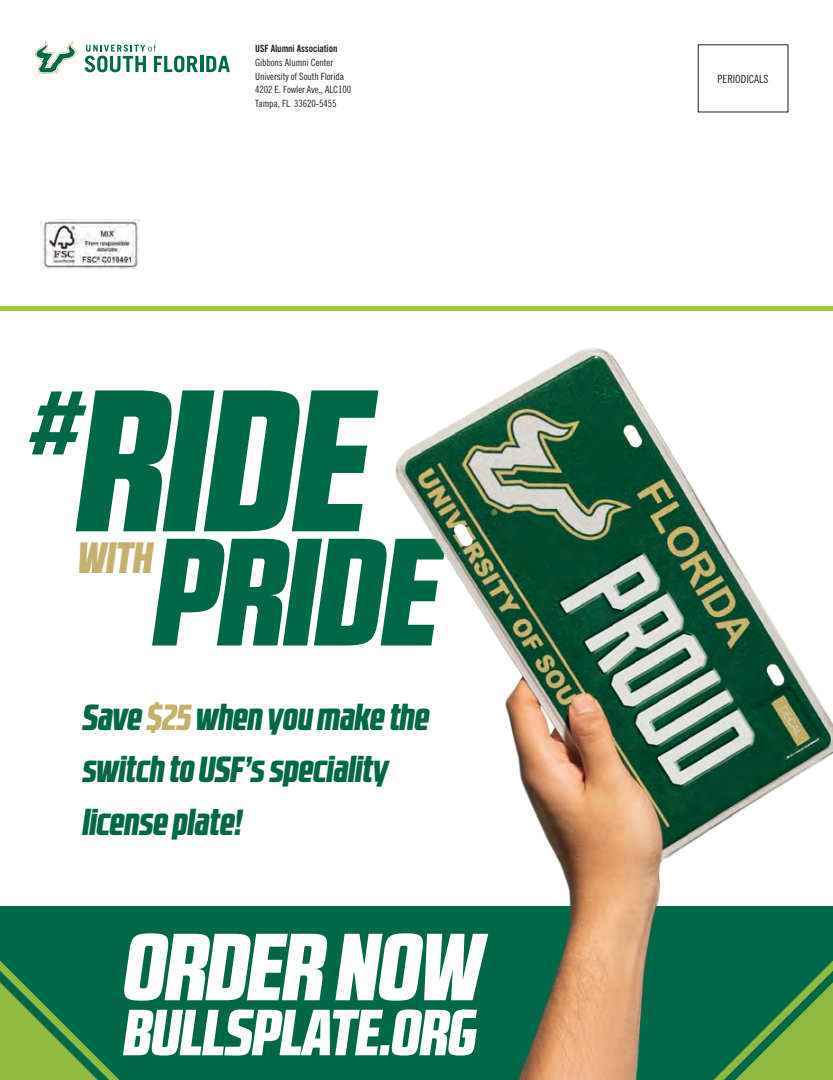
<style>
.page{position:relative;width:833px;height:1080px;background:#fff}
.page>*{position:absolute;margin:0;border:0;box-sizing:border-box;transform-origin:0 0}
.t1{font:italic 900 201.25px "RB No 2.1 b";color:#006847}
.t2{font:italic 900 152.5px "RB No 2.1 b";color:#006847}
.t3{font:italic 900 95px "RB No 2.1 b";color:#fff}
.t4{font:italic 900 90px "RB No 2.1 b";color:#006847}
.t5{font:italic 900 65px "RB No 2.1 b";color:#fff}
.t6{font:italic 900 43.75px "RB No 2.1 b";color:#c5b06d}
.t7{font:italic 900 36.25px/52.5px "RB No 2.1 b";color:#006847}
.t8{font:11.25px "Trade Gothic LT Std Cn 18";letter-spacing:-.01em;color:#231f20}
.t9{font:10px "Trade Gothic LT Std Cn 18";letter-spacing:-.01em;color:#231f20}
.t10{font:10px "Trade Gothic LT Std Bd Cn 20";letter-spacing:-.01em;color:#231f20}
.s1{color:#c5b06d}
</style>
<div class="page">
<div style="left:0;top:907px;width:832px;height:173px;background:#006847"></div>
<svg style="left:0;top:961px;width:119px;height:119px"></svg>
<img style="left:394px;top:348px;width:438px;height:732px">
<svg style="left:713px;top:961px;width:119px;height:119px"></svg>
<div style="left:0;top:306px;width:832px;height:5px;background:#9ccb3b"></div>
<svg style="left:35px;top:41px;width:41px;height:33px"></svg>
<svg style="left:85px;top:45px;width:113px;height:27px"></svg>
<hr style="left:200px;top:56px;width:3px;height:16px;background:#006847">
<svg style="left:206px;top:56px;width:24px;height:16px"></svg>
<img style="left:40px;top:220px;width:99px;height:50px">
<p class="t10" style="left:255px;top:43px;width:84px">USF Alumni Association</p>
<p class="t9" style="left:255px;top:56px;width:79px">Gibbons Alumni Center</p>
<p class="t9" style="left:255px;top:70px;width:91px">University of South Florida</p>
<p class="t9" style="left:255px;top:84px;width:98px">4202 E. Fowler Ave., ALC100</p>
<p class="t9" style="left:255px;top:98px;width:83px">Tampa, FL 33620-5455</p>
<p class="t1" style="left:78px;top:340px;width:292px">RIDE</p>
<p class="t2" style="left:153px;top:500px;width:286px">PRIDE</p>
<p class="t4" style="left:29px;top:369px;width:56px">#</p>
<p class="t6" style="left:78px;top:532px;width:76px">WITH</p>
<p class="t7" style="left:82px;top:691px;width:348px">Save <span class="s1">$25</span> when you make the switch to USF’s speciality license plate!</p>
<p class="t3" style="left:123px;top:910px;width:360px">ORDER NOW</p>
<p class="t5" style="left:123px;top:993px;width:354px">BULLSPLATE.ORG</p>
<p class="t8" style="left:717px;top:72px;width:52px">PERIODICALS</p>
</div>
